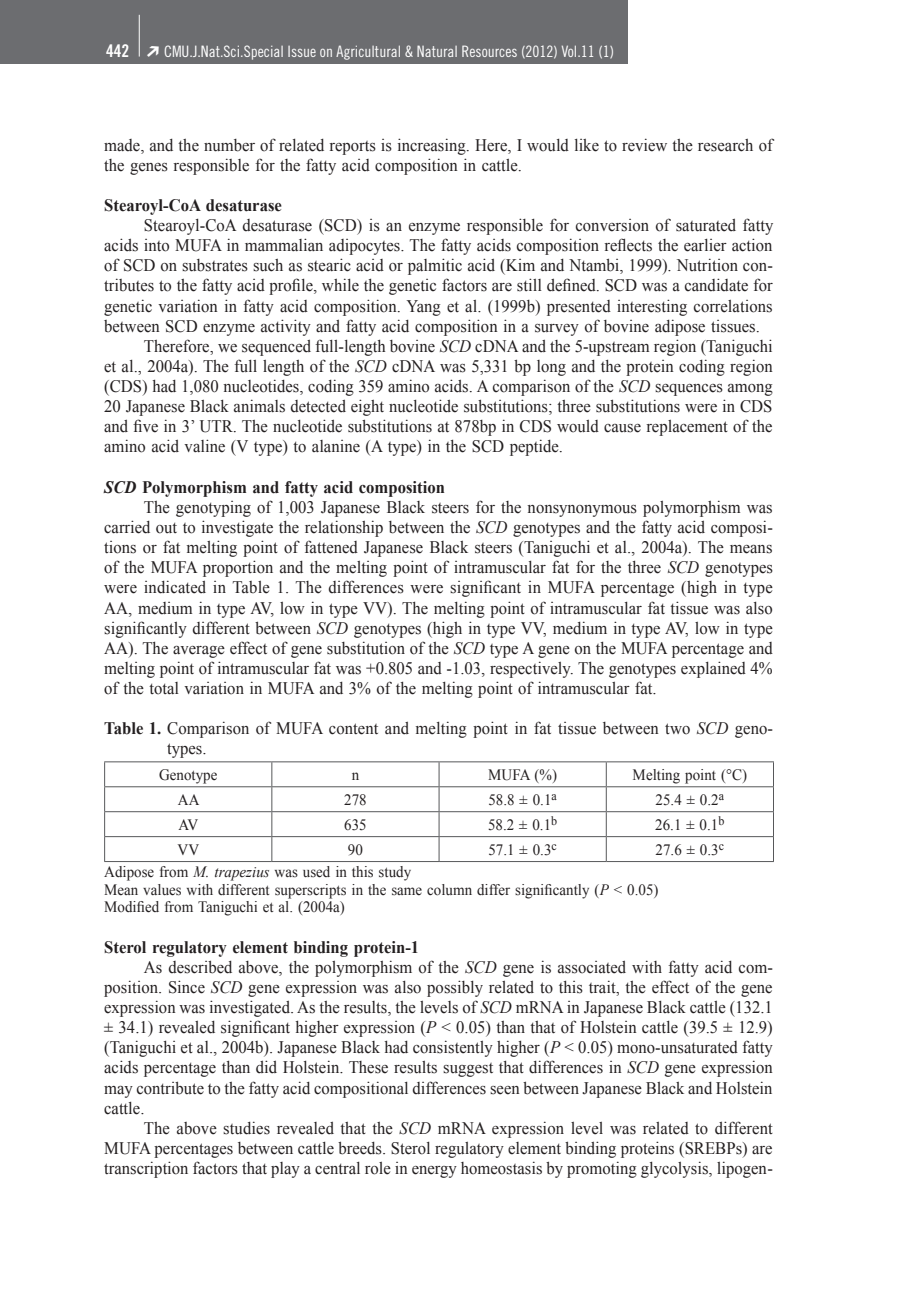
<style>
.page{position:relative;width:912px;height:1290px;background:#fff}
.page>*{position:absolute;margin:0;border:0;box-sizing:border-box;transform-origin:0 0}
.t1{font:17.5px/20.1px "Times New Roman";color:#231f20;scale:.95 1}
.t2{font:700 17.5px "Times New Roman";color:#231f20;scale:.95 1}
.t3{font:17.5px "Trade Gothic Bold Cond Twenty";color:#fff}
.t4{font:15.75px/17.5px "Times New Roman";color:#231f20;scale:.95 1}
.t5{font:15.75px "Trade Gothic Cond Eighteen";color:#fff}
.s1{font-style:italic}
.s2{font-weight:700}
</style>
<div class="page">
<div style="left:0;top:0;width:627px;height:64px;background:#6c6d70"></div>
<hr style="left:139px;top:15px;width:1px;height:42px;background:#fff">
<hr style="left:104px;top:761px;width:168px;height:1px;background:#57585a">
<hr style="left:272px;top:761px;width:167px;height:1px;background:#57585a">
<hr style="left:439px;top:761px;width:167px;height:1px;background:#57585a">
<hr style="left:606px;top:761px;width:168px;height:1px;background:#57585a">
<hr style="left:104px;top:786px;width:168px;height:1px;background:#57585a">
<hr style="left:272px;top:786px;width:167px;height:1px;background:#57585a">
<hr style="left:439px;top:786px;width:167px;height:1px;background:#57585a">
<hr style="left:606px;top:786px;width:168px;height:1px;background:#57585a">
<hr style="left:104px;top:811px;width:168px;height:1px;background:#57585a">
<hr style="left:272px;top:811px;width:167px;height:1px;background:#57585a">
<hr style="left:439px;top:811px;width:167px;height:1px;background:#57585a">
<hr style="left:606px;top:811px;width:168px;height:1px;background:#57585a">
<hr style="left:104px;top:836px;width:168px;height:1px;background:#57585a">
<svg style="left:104px;top:762px;width:1px;height:99px"></svg>
<hr style="left:272px;top:836px;width:167px;height:1px;background:#57585a">
<svg style="left:271px;top:762px;width:1px;height:99px"></svg>
<hr style="left:439px;top:836px;width:167px;height:1px;background:#57585a">
<svg style="left:439px;top:762px;width:1px;height:99px"></svg>
<hr style="left:606px;top:836px;width:168px;height:1px;background:#57585a">
<svg style="left:606px;top:762px;width:1px;height:99px"></svg>
<svg style="left:773px;top:762px;width:1px;height:99px"></svg>
<hr style="left:104px;top:861px;width:168px;height:1px;background:#57585a">
<hr style="left:272px;top:861px;width:167px;height:1px;background:#57585a">
<hr style="left:439px;top:861px;width:167px;height:1px;background:#57585a">
<hr style="left:606px;top:861px;width:168px;height:1px;background:#57585a">
<p class="t3" style="left:106px;top:40px;width:25px">442</p>
<p class="t5" style="left:164px;top:42px;width:451px">CMU.J.Nat.Sci.Special Issue on Agricultural &amp; Natural Resources (2012) Vol.11 (1)</p>
<p class="t1" style="left:104px;top:134px;width:705px">made, and the number of related reports is increasing. Here, I would like to review the research of the genes responsible for the fatty acid composition in cattle.</p>
<p class="t2" style="left:104px;top:195px;width:189px">Stearoyl-CoA desaturase</p>
<p class="t1" style="left:144px;top:215px;width:664px">Stearoyl-CoA desaturase (SCD) is an enzyme responsible for conversion of saturated fatty</p>
<p class="t1" style="left:104px;top:235px;width:705px">acids into MUFA in mammalian adipocytes. The fatty acids composition reflects the earlier action</p>
<p class="t1" style="left:104px;top:255px;width:705px">of SCD on substrates such as stearic acid or palmitic acid (Kim and Ntambi, 1999). Nutrition con-</p>
<p class="t1" style="left:104px;top:275px;width:705px">tributes to the fatty acid profile, while the genetic factors are still defined. SCD was a candidate for</p>
<p class="t1" style="left:104px;top:295px;width:705px">genetic variation in fatty acid composition. Yang et al. (1999b) presented interesting correlations</p>
<p class="t1" style="left:104px;top:315px;width:692px">between SCD enzyme activity and fatty acid composition in a survey of bovine adipose tissues.</p>
<p class="t1" style="left:144px;top:336px;width:663px">Therefore, we sequenced full-length bovine <span class="s1">SCD</span> cDNA and the 5-upstream region (Taniguchi</p>
<p class="t1" style="left:104px;top:356px;width:705px">et al., 2004a). The full length of the <span class="s1">SCD</span> cDNA was 5,331 bp long and the protein coding region</p>
<p class="t1" style="left:104px;top:376px;width:705px">(CDS) had 1,080 nucleotides, coding 359 amino acids. A comparison of the <span class="s1">SCD</span> sequences among</p>
<p class="t1" style="left:104px;top:396px;width:705px">20 Japanese Black animals detected eight nucleotide substitutions; three substitutions were in CDS</p>
<p class="t1" style="left:104px;top:416px;width:705px">and five in 3’ UTR. The nucleotide substitutions at 878bp in CDS would cause replacement of the</p>
<p class="t1" style="left:104px;top:436px;width:484px">amino acid valine (V type) to alanine (A type) in the SCD peptide.</p>
<p class="t2" style="left:104px;top:477px;width:360px"><span class="s1">SCD</span> Polymorphism and fatty acid composition</p>
<p class="t1" style="left:144px;top:497px;width:663px">The genotyping of 1,003 Japanese Black steers for the nonsynonymous polymorphism was</p>
<p class="t1" style="left:104px;top:517px;width:705px">carried out to investigate the relationship between the <span class="s1">SCD</span> genotypes and the fatty acid composi-</p>
<p class="t1" style="left:104px;top:537px;width:705px">tions or fat melting point of fattened Japanese Black steers (Taniguchi et al., 2004a). The means</p>
<p class="t1" style="left:104px;top:557px;width:705px">of the MUFA proportion and the melting point of intramuscular fat for the three <span class="s1">SCD</span> genotypes</p>
<p class="t1" style="left:104px;top:577px;width:705px">were indicated in Table 1. The differences were significant in MUFA percentage (high in type</p>
<p class="t1" style="left:104px;top:597px;width:705px">AA, medium in type AV, low in type VV). The melting point of intramuscular fat tissue was also</p>
<p class="t1" style="left:104px;top:617px;width:705px">significantly different between <span class="s1">SCD</span> genotypes (high in type VV, medium in type AV, low in type</p>
<p class="t1" style="left:104px;top:637px;width:705px">AA). The average effect of gene substitution of the <span class="s1">SCD</span> type A gene on the MUFA percentage and</p>
<p class="t1" style="left:104px;top:658px;width:705px">melting point of intramuscular fat was +0.805 and -1.03, respectively. The genotypes explained 4%</p>
<p class="t1" style="left:104px;top:678px;width:583px">of the total variation in MUFA and 3% of the melting point of intramuscular fat.</p>
<p class="t1" style="left:167px;top:718px;width:639px;text-indent:-63px"><span class="s2">Table 1.</span> Comparison of MUFA content and melting point in fat tissue between two <span class="s1">SCD</span> geno&shy;types.</p>
<p class="t4" style="left:159px;top:765px;width:63px">Genotype</p>
<p class="t4" style="left:352px;top:765px;width:9px">n</p>
<p class="t4" style="left:488px;top:765px;width:74px">MUFA (%)</p>
<p class="t4" style="left:632px;top:765px;width:122px">Melting point (°C)</p>
<p class="t4" style="left:178px;top:790px;width:24px">AA</p>
<p class="t4" style="left:344px;top:790px;width:25px">278</p>
<p class="t4" style="left:488px;top:790px;width:74px">58.8 ± 0.1<sup>a</sup></p>
<p class="t4" style="left:655px;top:790px;width:74px">25.4 ± 0.2<sup>a</sup></p>
<p class="t4" style="left:178px;top:815px;width:22px">AV</p>
<p class="t4" style="left:344px;top:815px;width:25px">635</p>
<p class="t4" style="left:488px;top:815px;width:74px">58.2 ± 0.1<sup>b</sup></p>
<p class="t4" style="left:655px;top:815px;width:74px">26.1 ± 0.1<sup>b</sup></p>
<p class="t4" style="left:178px;top:840px;width:24px">VV</p>
<p class="t4" style="left:348px;top:840px;width:17px">90</p>
<p class="t4" style="left:488px;top:840px;width:74px">57.1 ± 0.3<sup>c</sup></p>
<p class="t4" style="left:655px;top:840px;width:74px">27.6 ± 0.3<sup>c</sup></p>
<p class="t4" style="left:104px;top:863px;width:585px">Adipose from <span class="s1">M. trapezius</span> was used in this study<br>Mean values with different superscripts in the same column differ significantly (<span class="s1">P</span> &lt; 0.05)<br>Modified from Taniguchi et al. (2004a)</p>
<p class="t2" style="left:104px;top:937px;width:333px">Sterol regulatory element binding protein-1</p>
<p class="t1" style="left:144px;top:957px;width:664px">As described above, the polymorphism of the <span class="s1">SCD</span> gene is associated with fatty acid com-</p>
<p class="t1" style="left:104px;top:977px;width:705px">position. Since <span class="s1">SCD</span> gene expression was also possibly related to this trait, the effect of the gene</p>
<p class="t1" style="left:104px;top:997px;width:705px">expression was investigated. As the results, the levels of <span class="s1">SCD</span> mRNA in Japanese Black cattle (132.1</p>
<p class="t1" style="left:104px;top:1017px;width:705px">± 34.1) revealed significant higher expression (<span class="s1">P</span> &lt; 0.05) than that of Holstein cattle (39.5 ± 12.9)</p>
<p class="t1" style="left:104px;top:1037px;width:705px">(Taniguchi et al., 2004b). Japanese Black had consistently higher (<span class="s1">P</span> &lt; 0.05) mono-unsaturated fatty</p>
<p class="t1" style="left:104px;top:1057px;width:705px">acids percentage than did Holstein. These results suggest that differences in <span class="s1">SCD</span> gene expression</p>
<p class="t1" style="left:104px;top:1077px;width:705px">may contribute to the fatty acid compositional differences seen between Japanese Black and Holstein</p>
<p class="t1" style="left:104px;top:1097px;width:44px">cattle.</p>
<p class="t1" style="left:144px;top:1118px;width:663px">The above studies revealed that the <span class="s1">SCD</span> mRNA expression level was related to different</p>
<p class="t1" style="left:104px;top:1138px;width:705px">MUFA percentages between cattle breeds. Sterol regulatory element binding proteins (SREBPs) are</p>
<p class="t1" style="left:104px;top:1158px;width:705px">transcription factors that play a central role in energy homeostasis by promoting glycolysis, lipogen-</p>
</div>
